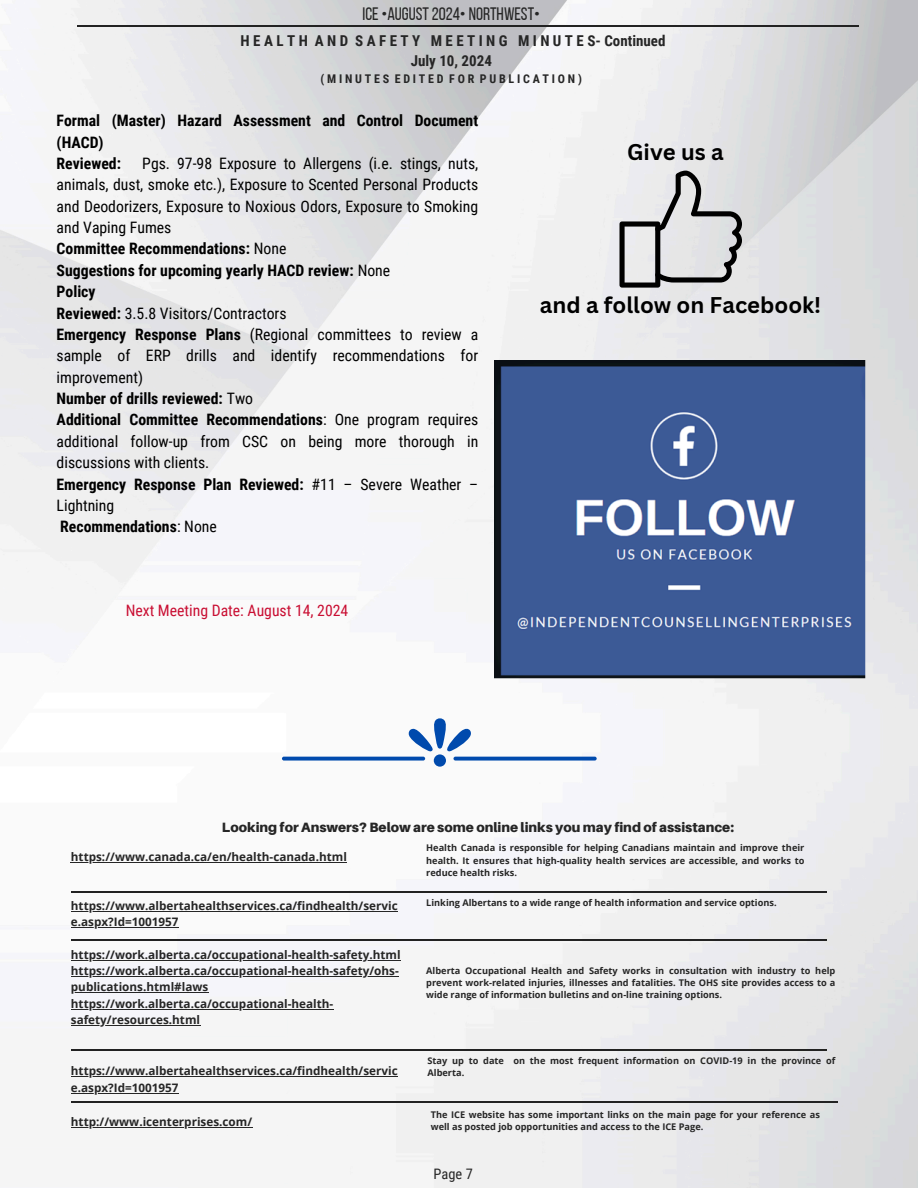
<style>
.page{position:relative;width:918px;height:1188px;background:#fff}
.page>*{position:absolute;margin:0;border:0;box-sizing:border-box;transform-origin:0 0}
.t1{font:700 22.2px "Canva Sans";color:#000}
.t2{font:18px "Bebas Neue";color:#262626}
.t3{font:15.75px/21.3px "Roboto Condensed";color:#000}
.t4{font:700 15.75px/21.3px "Roboto Condensed";color:#000}
.t5{font:15.75px "Roboto Condensed";color:#c90e32}
.t6{font:700 15px/20px "Roboto Condensed";letter-spacing:.23em;color:#262626;text-align:center}
.t7{font:14.4px "Roboto Condensed";color:#262626}
.t8{font:900 13.5px "Aileron";color:#262626}
.t9{font:700 12px "Roboto Condensed";color:#262626}
.t10{font:700 11.7px "Open Sans";color:#262626}
.t11{font:700 9.15px/12.3px "Open Sans";color:#262626;text-align:justify}
.s1{font-weight:700}
</style>
<div class="page">
<img style="left:0;top:0;width:918px;height:1188px">
<hr style="left:77px;top:25px;width:782px;height:1px;background:#222">
<div style="left:434px;top:754px;width:12px;height:13px;background:#004aad;border-radius:50%"></div>
<svg style="left:409px;top:718px;width:62px;height:33px"></svg>
<svg style="left:282px;top:757px;width:143px;height:4px"></svg>
<svg style="left:453px;top:757px;width:144px;height:4px"></svg>
<hr style="left:71px;top:891px;width:755px;height:1px;background:#222">
<hr style="left:71px;top:939px;width:755px;height:1px;background:#222">
<hr style="left:71px;top:1049px;width:755px;height:1px;background:#222">
<hr style="left:71px;top:1102px;width:767px;height:1px;background:#222">
<hr style="left:71px;top:862px;width:276px;height:1px;background:#262626">
<hr style="left:71px;top:911px;width:327px;height:1px;background:#262626">
<hr style="left:71px;top:927px;width:108px;height:1px;background:#262626">
<hr style="left:71px;top:960px;width:330px;height:1px;background:#262626">
<hr style="left:71px;top:976px;width:328px;height:1px;background:#262626">
<hr style="left:71px;top:992px;width:137px;height:1px;background:#262626">
<hr style="left:71px;top:1009px;width:262px;height:1px;background:#262626">
<hr style="left:71px;top:1025px;width:129px;height:1px;background:#262626">
<hr style="left:71px;top:1076px;width:327px;height:1px;background:#262626">
<hr style="left:71px;top:1093px;width:108px;height:1px;background:#262626">
<hr style="left:71px;top:1127px;width:181px;height:1px;background:#262626">
<img style="left:495px;top:361px;width:371px;height:317px">
<svg style="left:619px;top:171px;width:123px;height:117px;background:#bdbebf"></svg>
<h2 class="t2" style="left:363px;top:7px;width:179px">ICE •AUGUST 2024• NORTHWEST•</h2>
<p class="t6" style="left:241px;top:30px;width:426px">HEALTH AND SAFETY MEETING MINUTES-Continued<br>July 10, 2024</p>
<p class="t9" style="left:321px;top:71px;width:263px">( M I N U T E S E D I T E D F O R P U B L I C A T I O N )</p>
<h3 class="t4" style="left:57px;top:110px;width:423px">Formal (Master) Hazard Assessment and Control Document (HACD)<br>Reviewed:</h3>
<h3 class="t3" style="left:57px;top:153px;width:423px;text-indent:86px">Pgs. 97-98 Exposure to Allergens (i.e. stings, nuts, animals, dust, smoke etc.), Exposure to Scented Personal Products and Deodorizers, Exposure to Noxious Odors, Exposure to Smoking and Vaping Fumes<br><span class="s1">Committee Recommendations:</span> None<br><span class="s1">Suggestions for upcoming yearly HACD review:</span> None<br><span class="s1">Policy<br>Reviewed:</span> 3.5.8 Visitors/Contractors<br><span class="s1">Emergency Response Plans</span> (Regional committees to review a sample of ERP drills and identify recommendations for improvement)<br><span class="s1">Number of drills reviewed:</span> Two<br><span class="s1">Additional Committee Recommendations</span>: One program requires additional follow-up from CSC on being more thorough in discussions with clients.<br><span class="s1">Emergency Response Plan Reviewed:</span> #11 – Severe Weather – Lightning<br><span class="s1">Recommendations</span>: None</h3>
<p class="t5" style="left:126px;top:601px;width:224px">Next Meeting Date: August 14, 2024</p>
<h1 class="t1" style="left:627px;top:136px;width:98px">Give us a</h1>
<h1 class="t1" style="left:540px;top:289px;width:283px">and a follow on Facebook!</h1>
<h6 class="t8" style="left:222px;top:818px;width:514px">Looking for Answers? Below are some online links you may find of assistance:</h6>
<h4 class="t10" style="left:71px;top:849px;width:278px">https://www.canada.ca/en/health-canada.html</h4>
<h1 class="t11" style="left:426px;top:842px;width:380px">Health Canada is responsible for helping Canadians maintain and improve their health. It ensures that high-quality health services are accessible, and works to reduce health risks.</h1>
<h1 class="t10" style="left:71px;top:897px;width:328px">https://www.albertahealthservices.ca/findhealth/servic</h1>
<p class="t10" style="left:71px;top:914px;width:109px">e.aspx?Id=1001957</p>
<p class="t11" style="left:426px;top:896px;width:352px">Linking Albertans to a wide range of health information and service options.</p>
<h4 class="t10" style="left:71px;top:946px;width:331px">https://work.alberta.ca/occupational-health-safety.html</h4>
<p class="t10" style="left:71px;top:963px;width:329px">https://work.alberta.ca/occupational-health-safety/ohs-</p>
<h5 class="t10" style="left:71px;top:979px;width:139px">publications.html#laws</h5>
<h6 class="t10" style="left:71px;top:995px;width:264px">https://work.alberta.ca/occupational-health-</h6>
<p class="t10" style="left:71px;top:1012px;width:131px">safety/resources.html</p>
<p class="t10" style="left:71px;top:1063px;width:328px">https://www.albertahealthservices.ca/findhealth/servic</p>
<h6 class="t10" style="left:71px;top:1079px;width:109px">e.aspx?Id=1001957</h6>
<h6 class="t11" style="left:426px;top:964px;width:411px">Alberta Occupational Health and Safety works in consultation with industry to help prevent work-related injuries, illnesses and fatalities. The OHS site provides access to a wide range of information bulletins and on-line training options.</h6>
<p class="t11" style="left:428px;top:1054px;width:409px">Stay up to date on the most frequent information on COVID-19 in the province of<br>Alberta.</p>
<h6 class="t10" style="left:71px;top:1113px;width:183px">http://www.icenterprises.com/</h6>
<p class="t11" style="left:431px;top:1108px;width:391px">The ICE website has some important links on the main page for your reference as well as posted job opportunities and access to the ICE Page.</p>
<h4 class="t7" style="left:434px;top:1166px;width:41px">Page 7</h4>
</div>
